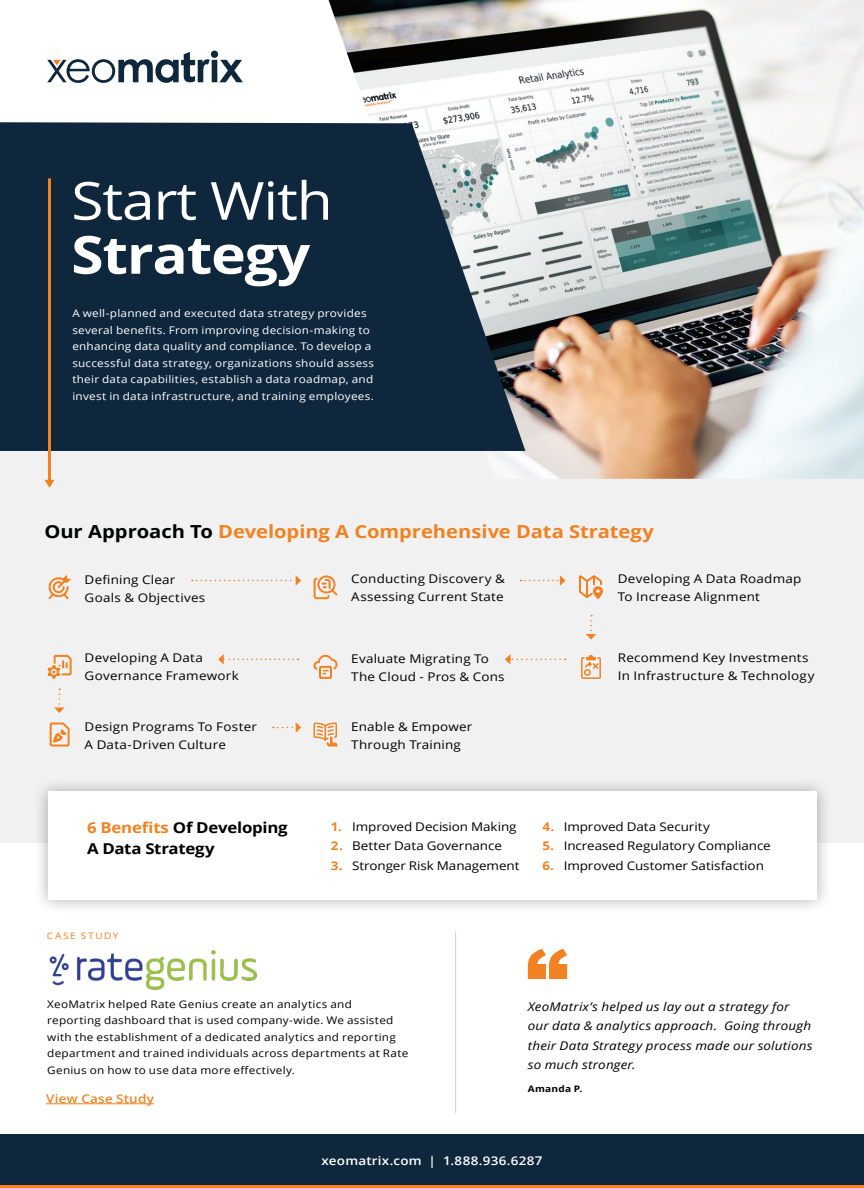
<style>
.page{position:relative;width:864px;height:1188px;background:#fff}
.page>*{position:absolute;margin:0;border:0;box-sizing:border-box;transform-origin:0 0}
.t1{font:52.5px "Open Sans";letter-spacing:-.02em;color:#fff;scale:1.12 1}
.t2{font:700 52.5px "Open Sans";letter-spacing:-.02em;color:#fff;scale:1.12 1}
.t3{font:700 18px "Open Sans";color:#f28221;scale:1.12 1}
.t4{font:700 15px/21px "Open Sans";letter-spacing:-.015em;color:#000;scale:1.12 1}
.t5{font:12px/18px "Open Sans";letter-spacing:.015em;color:#000;scale:1.12 1}
.t6{font:12px "Open Sans";letter-spacing:-.005em;color:#000;scale:1.12 1}
.t7{font:italic 12px/19.5px "Open Sans";letter-spacing:.015em;color:#000;scale:1.12 1}
.t8{font:600 12px "Open Sans";letter-spacing:.02em;color:#fff;scale:1.12 1}
.t9{font:600 12px "Open Sans";letter-spacing:.02em;color:#f28221;scale:1.12 1}
.t10{font:10.5px/16.5px "Open Sans";letter-spacing:.02em;color:#fff;scale:1.12 1}
.t11{font:10.5px/16.5px "Open Sans";letter-spacing:.02em;color:#000;scale:1.12 1}
.t12{font:9px "Open Sans";letter-spacing:.16em;color:#f28221;scale:1.12 1}
.t13{font:700 9px "Open Sans";letter-spacing:.02em;color:#000;scale:1.12 1}
.s1{color:#000101}
.s2{color:#f28221}
.s3{font-weight:700;color:#f28221}
</style>
<div class="page">
<div style="left:0;top:255px;width:864px;height:588px;background:#f1f1f2"></div>
<div style="left:33px;top:777px;width:799px;height:138px;background:#000;opacity:.32"></div>
<div style="left:48px;top:792px;width:769px;height:108px;background:#fff"></div>
<div style="left:0;top:1134px;width:864px;height:54px;background:#0f273d"></div>
<hr style="left:0;top:1186px;width:864px;height:2px;background:#f28221">
<svg style="left:47px;top:51px;width:196px;height:32px"></svg>
<img style="left:329px;top:0;width:535px;height:479px">
<svg style="left:0;top:122px;width:525px;height:329px;background:#22384c"></svg>
<hr style="left:48px;top:178px;width:3px;height:303px;background:#f28221">
<svg style="left:44px;top:480px;width:11px;height:8px"></svg>
<svg style="left:528px;top:949px;width:39px;height:30px"></svg>
<hr style="left:46px;top:1103px;width:108px;height:1px;background:#f28221">
<img style="left:49px;top:950px;width:208px;height:40px">
<hr style="left:455px;top:932px;width:1px;height:181px;background:#d1d3d4">
<svg style="left:192px;top:575px;width:109px;height:11px"></svg>
<svg style="left:273px;top:722px;width:28px;height:11px"></svg>
<svg style="left:218px;top:654px;width:81px;height:11px"></svg>
<svg style="left:521px;top:575px;width:45px;height:11px"></svg>
<svg style="left:586px;top:615px;width:10px;height:25px"></svg>
<svg style="left:54px;top:688px;width:11px;height:25px"></svg>
<svg style="left:505px;top:654px;width:61px;height:11px"></svg>
<svg style="left:314px;top:575px;width:24px;height:24px"></svg>
<svg style="left:579px;top:575px;width:24px;height:24px"></svg>
<svg style="left:48px;top:655px;width:24px;height:24px"></svg>
<svg style="left:314px;top:655px;width:24px;height:24px"></svg>
<svg style="left:581px;top:655px;width:20px;height:24px"></svg>
<svg style="left:50px;top:723px;width:20px;height:24px"></svg>
<svg style="left:314px;top:723px;width:24px;height:24px"></svg>
<svg style="left:49px;top:575px;width:22px;height:24px"></svg>
<h1 class="t1" style="left:71px;top:165px;width:235px">Start With</h1>
<h1 class="t2" style="left:71px;top:218px;width:215px">Strategy</h1>
<p class="t10" style="left:72px;top:305px;width:271px">A well-planned and executed data strategy provides several benefits. From improving decision-making to enhancing data quality and compliance. To develop a successful data strategy, organizations should assess their data capabilities, establish a data roadmap, and invest in data infrastructure, and training employees.</p>
<h2 class="t3" style="left:44px;top:519px;width:546px"><span class="s1">Our Approach To</span> Developing A Comprehensive Data Strategy</h2>
<p class="t5" style="left:85px;top:570px;width:109px">Defining Clear<br>Goals &amp; Objectives</p>
<p class="t5" style="left:351px;top:570px;width:139px">Conducting Discovery &amp;<br>Assessing Current State</p>
<p class="t5" style="left:618px;top:570px;width:165px">Developing A Data Roadmap<br>To Increase Alignment</p>
<p class="t5" style="left:85px;top:649px;width:139px">Developing A Data<br>Governance Framework</p>
<p class="t5" style="left:351px;top:649px;width:138px">Evaluate Migrating To<br>The Cloud - Pros &amp; Cons</p>
<p class="t5" style="left:618px;top:649px;width:177px">Recommend Key Investments<br>In Infrastructure &amp; Technology</p>
<p class="t5" style="left:85px;top:717px;width:155px">Design Programs To Foster<br>A Data-Driven Culture</p>
<p class="t5" style="left:351px;top:717px;width:110px">Enable &amp; Empower<br>Through Training</p>
<p class="t4" style="left:87px;top:817px;width:181px"><span class="s2">6 Benefits</span> Of Developing<br>A Data Strategy</p>
<p class="t6" style="left:331px;top:818px;width:167px"><span class="s3">1.</span> Improved Decision Making</p>
<p class="t6" style="left:331px;top:838px;width:154px"><span class="s3">2.</span> Better Data Governance</p>
<p class="t6" style="left:331px;top:857px;width:170px"><span class="s3">3.</span> Stronger Risk Management</p>
<p class="t5" style="left:542px;top:817px;width:151px"><span class="s3">4.</span> Improved Data Security</p>
<p class="t6" style="left:542px;top:838px;width:205px"><span class="s3">5.</span> Increased Regulatory Compliance</p>
<p class="t6" style="left:542px;top:857px;width:199px"><span class="s3">6.</span> Improved Customer Satisfaction</p>
<p class="t12" style="left:47px;top:930px;width:65px">CASE STUDY</p>
<p class="t11" style="left:47px;top:996px;width:324px">XeoMatrix helped Rate Genius create an analytics and reporting dashboard that is used company-wide. We assisted with the establishment of a dedicated analytics and reporting department and trained individuals across departments at Rate Genius on how to use data more effectively.</p>
<p class="t9" style="left:46px;top:1090px;width:98px">View Case Study</p>
<p class="t7" style="left:528px;top:996px;width:256px">XeoMatrix’s helped us lay out a strategy for our data &amp; analytics approach. Going through their Data Strategy process made our solutions so much stronger.</p>
<p class="t13" style="left:528px;top:1082px;width:50px">Amanda P.</p>
<p class="t8" style="left:322px;top:1152px;width:199px">xeomatrix.com | 1.888.936.6287</p>
</div>
